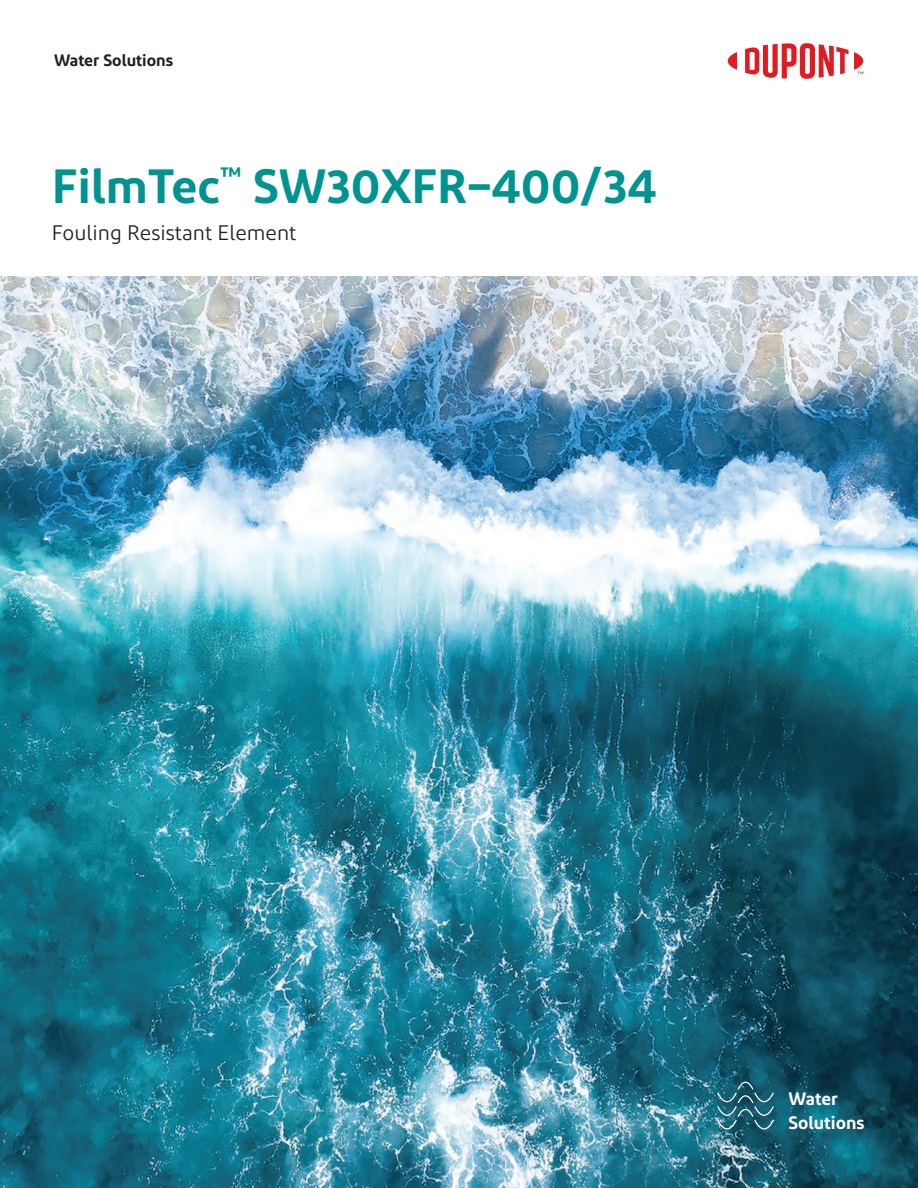
<style>
.page{position:relative;width:918px;height:1188px;background:#fff}
.page>*{position:absolute;margin:0;border:0;box-sizing:border-box;transform-origin:0 0}
.t1{font:600 48px "Diodrum";color:#00938f}
.t2{font:21px "Diodrum";color:#231f20}
.t3{font:600 18px/24px "Diodrum";color:#fff}
.t4{font:600 16.5px "Diodrum";color:#231f20}
</style>
<div class="page">
<img style="left:0;top:277px;width:918px;height:911px">
<svg style="left:728px;top:52px;width:9px;height:18px"></svg>
<svg style="left:745px;top:43px;width:103px;height:36px"></svg>
<svg style="left:854px;top:52px;width:9px;height:22px"></svg>
<svg style="left:717px;top:1082px;width:57px;height:48px;background:#2d6c7e"></svg>
<p class="t4" style="left:54px;top:50px;width:121px">Water Solutions</p>
<h1 class="t1" style="left:52px;top:155px;width:606px">FilmTec<sup>™</sup> SW30XFR–400/34</h1>
<p class="t2" style="left:52px;top:220px;width:246px">Fouling Resistant Element</p>
<p class="t3" style="left:788px;top:1086px;width:78px">Water<br>Solutions</p>
</div>
